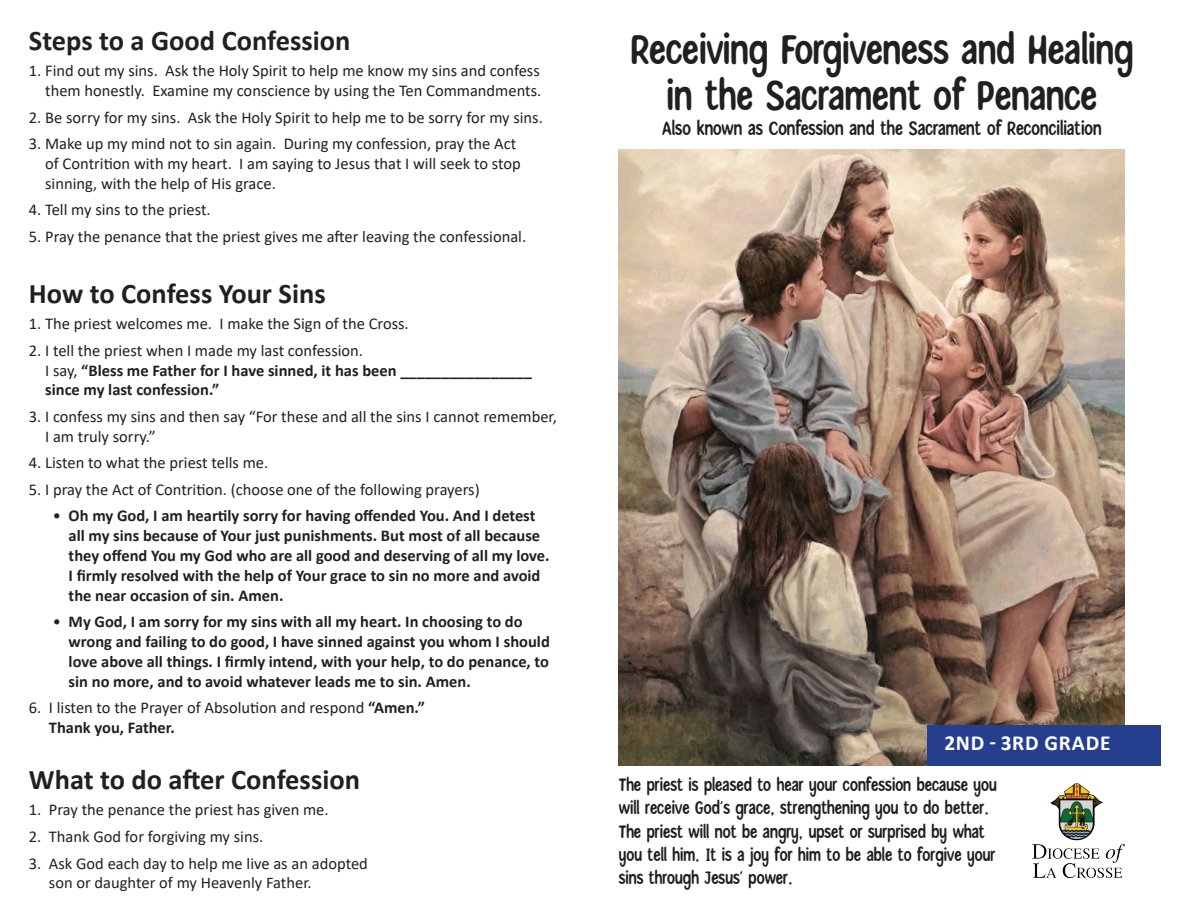
<style>
.page{position:relative;width:1188px;height:918px;background:#fff}
.page>*{position:absolute;margin:0;border:0;box-sizing:border-box;transform-origin:0 0}
.t1{font:45px/46.2px "Summary Notes";color:#231f20;text-align:center}
.t2{font:700 28.5px "Calibri";color:#231f20}
.t3{font:700 21.45px "Calibri";letter-spacing:.04em;color:#fff}
.t4{font:21px "Summary Notes";color:#231f20}
.t5{font:19.5px/23.4px "Summary Notes";color:#231f20}
.t6{font:16.5px/19.8px "Calibri";color:#231f20}
.t7{font:700 16.5px/19.8px "Calibri";color:#231f20}
.t8{font:16.35px "Calibri";color:#231f20}
.s1{font-weight:400}
.s2{font-weight:700}
</style>
<div class="page">
<img style="left:619px;top:149px;width:506px;height:617px">
<div style="left:927px;top:725px;width:234px;height:41px;background:#253f8e"></div>
<img style="left:1032px;top:783px;width:93px;height:94px">
<h2 class="t2" style="left:29px;top:20px;width:323px">Steps to a Good Confession</h2>
<p class="t6" style="left:29px;top:61px;width:514px;text-align:right">1. Find out my sins. Ask the Holy Spirit to help me know my sins and confess them honestly. Examine my conscience by using the Ten Commandments.</p>
<p class="t6" style="left:29px;top:107px;width:515px">2. Be sorry for my sins. Ask the Holy Spirit to help me to be sorry for my sins.</p>
<p class="t6" style="left:45px;top:133px;width:477px;text-indent:-16px">3. Make up my mind not to sin again. During my confession, pray the Act of Contrition with my heart. I am saying to Jesus that I will seek to stop sinning, with the help of His grace.</p>
<p class="t6" style="left:29px;top:200px;width:183px">4. Tell my sins to the priest.</p>
<p class="t6" style="left:29px;top:226px;width:499px">5. Pray the penance that the priest gives me after leaving the confessional.</p>
<h2 class="t2" style="left:29px;top:273px;width:298px">How to Confess Your Sins</h2>
<p class="t6" style="left:29px;top:313px;width:381px">1. The priest welcomes me. I make the Sign of the Cross.</p>
<p class="t7" style="left:45px;top:340px;width:488px;text-indent:-16px"><span class="s1">2. I tell the priest when I made my last confession.<br>I say,</span> “Bless me Father for I have sinned, it has been ________________ since my last confession.”</p>
<p class="t6" style="left:45px;top:406px;width:513px;text-indent:-16px">3. I confess my sins and then say “For these and all the sins I cannot remember,<br>I am truly sorry.”</p>
<p class="t6" style="left:29px;top:453px;width:241px">4. Listen to what the priest tells me.</p>
<p class="t6" style="left:29px;top:479px;width:452px">5. I pray the Act of Contrition. (choose one of the following prayers)</p>
<p class="t7" style="left:69px;top:506px;width:483px;text-indent:-16px"><span class="s1">•</span> Oh my God, I am heartily sorry for having offended You. And I detest all my sins because of Your just punishments. But most of all because they offend You my God who are all good and deserving of all my love.<br>I firmly resolved with the help of Your grace to sin no more and avoid the near occasion of sin. Amen.</p>
<p class="t7" style="left:69px;top:612px;width:483px;text-indent:-16px"><span class="s1">•</span> My God, I am sorry for my sins with all my heart. In choosing to do wrong and failing to do good, I have sinned against you whom I should love above all things. I firmly intend, with your help, to do penance, to sin no more, and to avoid whatever leads me to sin. Amen.</p>
<p class="t6" style="left:49px;top:697px;width:378px;text-indent:-20px">6. I listen to the Prayer of Absolution and respond <span class="s2">“Amen.”<br>Thank you, Father.</span></p>
<h2 class="t2" style="left:29px;top:759px;width:333px">What to do after Confession</h2>
<p class="t6" style="left:29px;top:800px;width:301px">1. Pray the penance the priest has given me.</p>
<p class="t6" style="left:29px;top:826px;width:236px">2. Thank God for forgiving my sins.</p>
<p class="t6" style="left:29px;top:853px;width:340px">3. Ask God each day to help me live as an adopted</p>
<p class="t8" style="left:49px;top:871px;width:264px">son or daughter of my Heavenly Father.</p>
<h1 class="t1" style="left:631px;top:30px;width:504px">Receiving Forgiveness and Healing in the Sacrament of Penance</h1>
<p class="t4" style="left:662px;top:119px;width:441px">Also known as Confession and the Sacrament of Reconciliation</p>
<h3 class="t3" style="left:944px;top:728px;width:168px">2ND - 3RD GRADE</h3>
<p class="t5" style="left:619px;top:774px;width:380px">The priest is pleased to hear your confession because you will receive God’s grace, strengthening you to do better.<br>The priest will not be angry, upset or surprised by what you tell him. It is a joy for him to be able to forgive your sins through Jesus’ power.</p>
</div>
